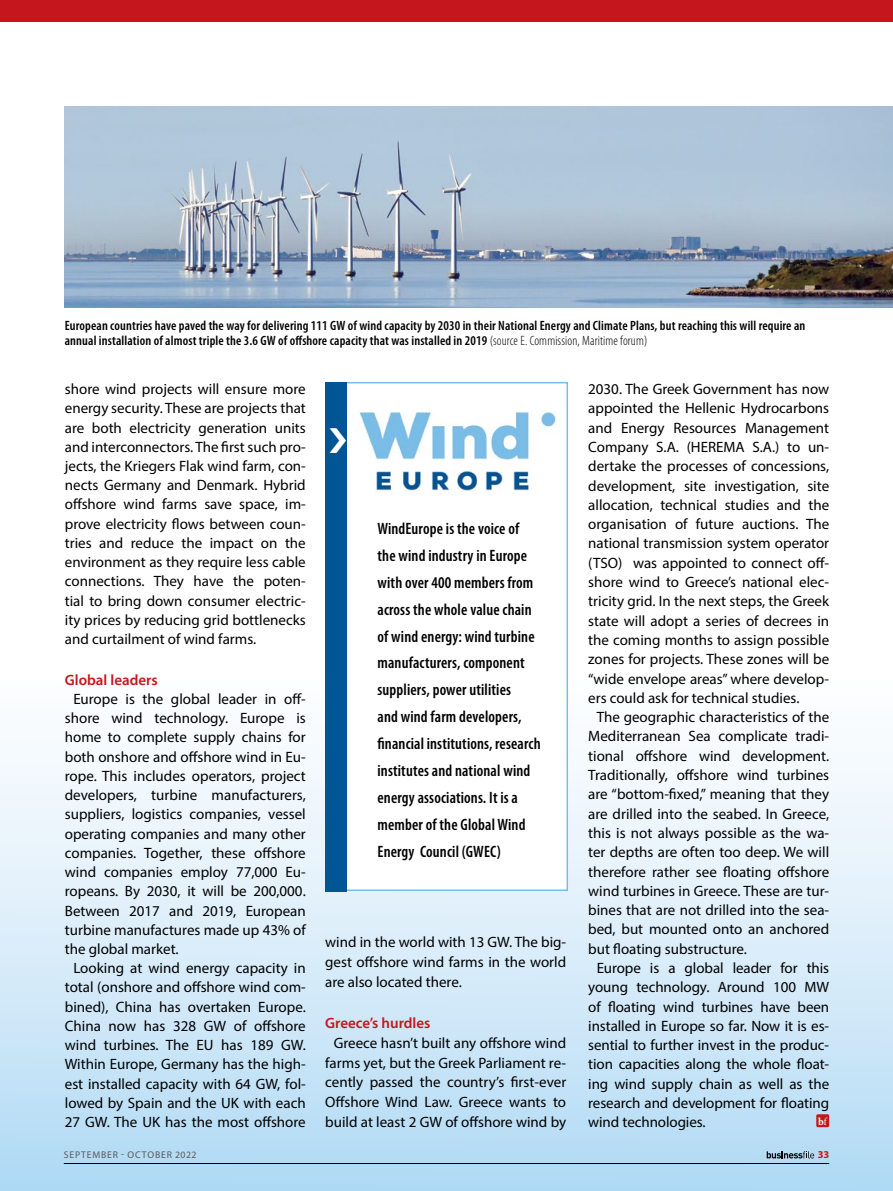
<style>
.page{position:relative;width:893px;height:1191px;background:#fff}
.page>*{position:absolute;margin:0;border:0;box-sizing:border-box;transform-origin:0 0}
.t1{font:600 condensed 16.5px/27px "Myriad Pro";letter-spacing:.01em;color:#000}
.t2{font:15px/19.2px "Myriad Pro";color:#000;text-align:justify}
.t3{font:600 15px "Myriad Pro";color:#c4161c}
.t4{font:600 condensed 13.5px/15px "Myriad Pro";letter-spacing:.01em;color:#000}
.t5{font:700 10.8px "Minion Pro";color:#fff}
.t6{font:700 10.5px "Myriad Pro";color:#c4161c}
.t7{font:9.75px "Myriad Pro";letter-spacing:.08em;color:#58595b}
.s1{font-weight:300}
.s2{font-weight:400;font-size:10.5px}
</style>
<div class="page">
<svg style="left:0;top:737px;width:893px;height:454px;background:#d4eaf9"></svg>
<div style="left:0;top:0;width:893px;height:21px;background:#c4161c"></div>
<hr style="left:64px;top:1163px;width:765px;height:1px;background:#000">
<svg style="left:767px;top:1151px;width:47px;height:7px"></svg>
<img style="left:65px;top:106px;width:828px;height:202px">
<div style="left:335px;top:382px;width:233px;height:509px;background:#fff;border:2px solid #7abde8"></div>
<img style="left:346px;top:398px;width:210px;height:105px">
<div style="left:816px;top:1114px;width:13px;height:13px;background:#c4161c;border-radius:2px"></div>
<div style="left:325px;top:382px;width:21px;height:509px;background:#005595"></div>
<p class="t4" style="left:65px;top:319px;width:742px">European countries have paved the way for delivering 111 GW of wind capacity by 2030 in their National Energy and Climate Plans, but reaching this will require an annual installation of almost triple the 3.6 GW of offshore capacity that was installed in 2019 <span class="s1">(source E. Commission, Maritime forum)</span></p>
<p class="t2" style="left:65px;top:379px;width:242px">shore wind projects will ensure more energy security. These are projects that are both electricity generation units and interconnectors. The first such pro&shy;jects, the Kriegers Flak wind farm, con&shy;nects Germany and Denmark. Hybrid offshore wind farms save space, im&shy;prove electricity flows between coun&shy;tries and reduce the impact on the environment as they require less cable connections. They have the poten&shy;tial to bring down consumer electric&shy;ity prices by reducing grid bottlenecks and curtailment of wind farms.</p>
<p class="t3" style="left:65px;top:670px;width:94px">Global leaders</p>
<p class="t2" style="left:73px;top:689px;width:234px">Europe is the global leader in off-</p>
<p class="t2" style="left:65px;top:708px;width:242px">shore wind technology. Europe is</p>
<p class="t2" style="left:65px;top:727px;width:242px">home to complete supply chains for</p>
<p class="t2" style="left:65px;top:746px;width:242px">both onshore and offshore wind in Eu-</p>
<p class="t2" style="left:65px;top:766px;width:242px">rope. This includes operators, project</p>
<p class="t2" style="left:65px;top:785px;width:242px">developers, turbine manufacturers,</p>
<p class="t2" style="left:65px;top:804px;width:242px">suppliers, logistics companies, vessel</p>
<p class="t2" style="left:65px;top:823px;width:242px">operating companies and many other</p>
<p class="t2" style="left:65px;top:843px;width:242px">companies. Together, these offshore</p>
<p class="t2" style="left:65px;top:862px;width:242px">wind companies employ 77,000 Eu-</p>
<p class="t2" style="left:65px;top:881px;width:242px">ropeans. By 2030, it will be 200,000.</p>
<p class="t2" style="left:65px;top:900px;width:242px">Between 2017 and 2019, European</p>
<p class="t2" style="left:65px;top:920px;width:242px">turbine manufactures made up 43% of</p>
<p class="t2" style="left:65px;top:939px;width:115px">the global market.</p>
<p class="t2" style="left:73px;top:958px;width:234px">Looking at wind energy capacity in</p>
<p class="t2" style="left:65px;top:977px;width:242px">total (onshore and offshore wind com-</p>
<p class="t2" style="left:65px;top:996px;width:242px">bined), China has overtaken Europe.</p>
<p class="t2" style="left:65px;top:1016px;width:242px">China now has 328 GW of offshore</p>
<p class="t2" style="left:65px;top:1035px;width:242px">wind turbines. The EU has 189 GW.</p>
<p class="t2" style="left:65px;top:1054px;width:242px">Within Europe, Germany has the high-</p>
<p class="t2" style="left:65px;top:1073px;width:242px">est installed capacity with 64 GW, fol-</p>
<p class="t2" style="left:65px;top:1093px;width:242px">lowed by Spain and the UK with each</p>
<p class="t2" style="left:65px;top:1112px;width:242px">27 GW. The UK has the most offshore</p>
<p class="t1" style="left:377px;top:515px;width:165px">WindEurope is the voice of the wind industry in Europe with over 400 members from across the whole value chain of wind energy: wind turbine manufacturers, component suppliers, power utilities<br>and wind farm developers, financial institutions, research institutes and national wind energy associations. It is a member of the Global Wind<br>Energy Council (GWEC)</p>
<p class="t2" style="left:325px;top:931px;width:242px;line-height:19.8px">wind in the world with 13 GW. The big&shy;gest offshore wind farms in the world are also located there.</p>
<p class="t3" style="left:325px;top:1013px;width:107px">Greece’s hurdles</p>
<p class="t2" style="left:325px;top:1032px;width:242px;line-height:19.8px;text-align:center">Greece hasn’t built any offshore wind farms yet, but the Greek Parliament re&shy;cently passed the country’s first-ever Offshore Wind Law. Greece wants to build at least 2 GW of offshore wind by</p>
<p class="t2" style="left:588px;top:379px;width:242px">2030. The Greek Government has now</p>
<p class="t2" style="left:588px;top:398px;width:242px">appointed the Hellenic Hydrocarbons</p>
<p class="t2" style="left:588px;top:418px;width:242px">and Energy Resources Management</p>
<p class="t2" style="left:588px;top:437px;width:242px">Company S.A. (HEREMA S.A.) to un-</p>
<p class="t2" style="left:588px;top:456px;width:242px">dertake the processes of concessions,</p>
<p class="t2" style="left:588px;top:476px;width:242px">development, site investigation, site</p>
<p class="t2" style="left:588px;top:495px;width:242px">allocation, technical studies and the</p>
<p class="t2" style="left:588px;top:514px;width:242px">organisation of future auctions. The</p>
<p class="t2" style="left:588px;top:533px;width:242px">national transmission system operator</p>
<p class="t2" style="left:588px;top:553px;width:242px">(TSO) was appointed to connect off-</p>
<p class="t2" style="left:588px;top:572px;width:242px">shore wind to Greece’s national elec-</p>
<p class="t2" style="left:588px;top:591px;width:242px">tricity grid. In the next steps, the Greek</p>
<p class="t2" style="left:588px;top:611px;width:242px">state will adopt a series of decrees in</p>
<p class="t2" style="left:588px;top:630px;width:242px">the coming months to assign possible</p>
<p class="t2" style="left:588px;top:649px;width:242px">zones for projects. These zones will be</p>
<p class="t2" style="left:588px;top:668px;width:242px">“wide envelope areas” where develop-</p>
<p class="t2" style="left:588px;top:688px;width:213px">ers could ask for technical studies.</p>
<p class="t2" style="left:597px;top:707px;width:234px">The geographic characteristics of the</p>
<p class="t2" style="left:588px;top:726px;width:242px">Mediterranean Sea complicate tradi-</p>
<p class="t2" style="left:588px;top:746px;width:242px">tional offshore wind development.</p>
<p class="t2" style="left:588px;top:765px;width:242px">Traditionally, offshore wind turbines</p>
<p class="t2" style="left:588px;top:784px;width:242px">are “bottom-fixed,” meaning that they</p>
<p class="t2" style="left:588px;top:803px;width:242px">are drilled into the seabed. In Greece,</p>
<p class="t2" style="left:588px;top:823px;width:242px">this is not always possible as the wa-</p>
<p class="t2" style="left:588px;top:842px;width:242px">ter depths are often too deep. We will</p>
<p class="t2" style="left:588px;top:861px;width:242px">therefore rather see floating offshore</p>
<p class="t2" style="left:588px;top:881px;width:242px">wind turbines in Greece. These are tur-</p>
<p class="t2" style="left:588px;top:900px;width:242px">bines that are not drilled into the sea-</p>
<p class="t2" style="left:588px;top:919px;width:242px">bed, but mounted onto an anchored</p>
<p class="t2" style="left:588px;top:938px;width:160px">but floating substructure.</p>
<p class="t2" style="left:597px;top:958px;width:234px">Europe is a global leader for this</p>
<p class="t2" style="left:588px;top:977px;width:242px">young technology. Around 100 MW</p>
<p class="t2" style="left:588px;top:996px;width:242px">of floating wind turbines have been</p>
<p class="t2" style="left:588px;top:1016px;width:242px">installed in Europe so far. Now it is es-</p>
<p class="t2" style="left:588px;top:1035px;width:242px">sential to further invest in the produc-</p>
<p class="t2" style="left:588px;top:1054px;width:242px">tion capacities along the whole float-</p>
<p class="t2" style="left:588px;top:1074px;width:242px">ing wind supply chain as well as the</p>
<p class="t2" style="left:588px;top:1093px;width:242px">research and development for floating</p>
<p class="t2" style="left:588px;top:1112px;width:119px">wind technologies.</p>
<p class="t5" style="left:818px;top:1113px;width:10px">b<span class="s2">f</span></p>
<p class="t7" style="left:64px;top:1149px;width:134px">SEPTEMBER - OCTOBER 2022</p>
<p class="t6" style="left:818px;top:1148px;width:13px">33</p>
</div>
